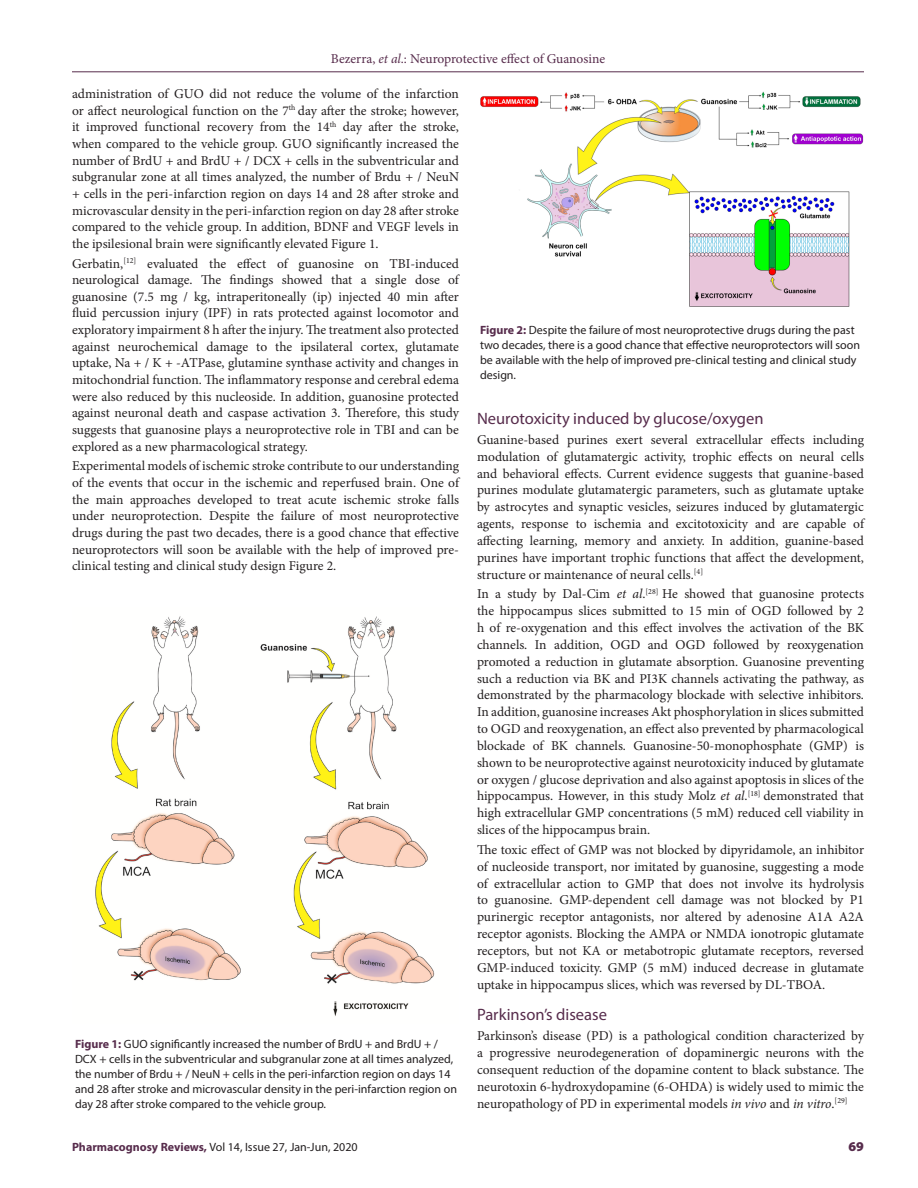
<style>
.page{position:relative;width:918px;height:1188px;background:#fff}
.page>*{position:absolute;margin:0;border:0;box-sizing:border-box;transform-origin:0 0}
._2_HD{font:16.5px "Myriad Pro";color:#572c4c}
.TXT{font:13.5px/16.8px "Minion Pro";color:#231f20;text-align:justify}
.t1{font:13.5px "Minion Pro";color:#572c4c}
.t2{font:900 13.5px "Myriad Pro";color:#572c4c}
.FIG_CAP{font:12px/15px "Myriad Pro";color:#231f20}
.s1{font-style:italic}
.s2{font-weight:700;color:#572c4c}
</style>
<div class="page">
<hr style="left:72px;top:72px;width:792px;height:1px;background:#572c4c">
<img style="left:480px;top:91px;width:384px;height:216px">
<img style="left:95px;top:616px;width:340px;height:400px">
<p class="t1" style="left:331px;top:50px;width:276px">Bezerra, <span class="s1">et al</span>.: Neuroprotective effect of Guanosine</p>
<p class="TXT" style="left:72px;top:85px;width:389px">administration of GUO did not reduce the volume of the infarction or affect neurological function on the 7<sup>th</sup> day after the stroke; however, it improved functional recovery from the 14<sup>th</sup> day after the stroke, when compared to the vehicle group. GUO significantly increased the number of BrdU + and BrdU + / DCX + cells in the subventricular and subgranular zone at all times analyzed, the number of Brdu + / NeuN + cells in the peri-infarction region on days 14 and 28 after stroke and microvascular density in the peri-infarction region on day 28 after stroke compared to the vehicle group. In addition, BDNF and VEGF levels in the ipsilesional brain were significantly elevated Figure 1.</p>
<p class="TXT" style="left:72px;top:255px;width:389px">Gerbatin,<sup>[12]</sup> evaluated the effect of guanosine on TBI-induced neurological damage. The findings showed that a single dose of guanosine (7.5 mg / kg, intraperitoneally (ip) injected 40 min after fluid percussion injury (IPF) in rats protected against locomotor and exploratory impairment 8 h after the injury. The treatment also protected against neurochemical damage to the ipsilateral cortex, glutamate uptake, Na + / K + -ATPase, glutamine synthase activity and changes in mitochondrial function. The inflammatory response and cerebral edema were also reduced by this nucleoside. In addition, guanosine protected against neuronal death and caspase activation 3. Therefore, this study suggests that guanosine plays a neuroprotective role in TBI and can be explored as a new pharmacological strategy.</p>
<p class="TXT" style="left:72px;top:458px;width:389px">Experimental models of ischemic stroke contribute to our understanding of the events that occur in the ischemic and reperfused brain. One of the main approaches developed to treat acute ischemic stroke falls under neuroprotection. Despite the failure of most neuroprotective drugs during the past two decades, there is a good chance that effective neuroprotectors will soon be available with the help of improved pre&shy;clinical testing and clinical study design Figure 2.</p>
<p class="FIG_CAP" style="left:75px;top:1036px;width:384px"><span class="s2">Figure 1:</span> GUO significantly increased the number of BrdU + and BrdU + / DCX + cells in the subventricular and subgranular zone at all times analyzed, the number of Brdu + / NeuN + cells in the peri-infarction region on days 14 and 28 after stroke and microvascular density in the peri-infarction region on day 28 after stroke compared to the vehicle group.</p>
<p class="FIG_CAP" style="left:480px;top:322px;width:382px"><span class="s2">Figure 2:</span> Despite the failure of most neuroprotective drugs during the past two decades, there is a good chance that effective neuroprotectors will soon be available with the help of improved pre-clinical testing and clinical study design.</p>
<p class="_2_HD" style="left:477px;top:408px;width:288px">Neurotoxicity induced by glucose/oxygen</p>
<p class="TXT" style="left:477px;top:431px;width:389px">Guanine-based purines exert several extracellular effects including modulation of glutamatergic activity, trophic effects on neural cells and behavioral effects. Current evidence suggests that guanine-based purines modulate glutamatergic parameters, such as glutamate uptake by astrocytes and synaptic vesicles, seizures induced by glutamatergic agents, response to ischemia and excitotoxicity and are capable of affecting learning, memory and anxiety. In addition, guanine-based purines have important trophic functions that affect the development, structure or maintenance of neural cells.<sup>[4]</sup></p>
<p class="TXT" style="left:477px;top:586px;width:389px">In a study by Dal-Cim <span class="s1">et al</span>.<sup>[28]</sup> He showed that guanosine protects the hippocampus slices submitted to 15 min of OGD followed by 2 h of re-oxygenation and this effect involves the activation of the BK channels. In addition, OGD and OGD followed by reoxygenation promoted a reduction in glutamate absorption. Guanosine preventing such a reduction via BK and PI3K channels activating the pathway, as demonstrated by the pharmacology blockade with selective inhibitors.<br>In addition, guanosine increases Akt phosphorylation in slices submitted to OGD and reoxygenation, an effect also prevented by pharmacological blockade of BK channels. Guanosine-50-monophosphate (GMP) is shown to be neuroprotective against neurotoxicity induced by glutamate or oxygen / glucose deprivation and also against apoptosis in slices of the hippocampus. However, in this study Molz <span class="s1">et al</span>.<sup>[18]</sup> demonstrated that high extracellular GMP concentrations (5 mM) reduced cell viability in slices of the hippocampus brain.</p>
<p class="TXT" style="left:477px;top:841px;width:389px">The toxic effect of GMP was not blocked by dipyridamole, an inhibitor of nucleoside transport, nor imitated by guanosine, suggesting a mode of extracellular action to GMP that does not involve its hydrolysis to guanosine. GMP-dependent cell damage was not blocked by P1 purinergic receptor antagonists, nor altered by adenosine A1A A2A receptor agonists. Blocking the AMPA or NMDA ionotropic glutamate receptors, but not KA or metabotropic glutamate receptors, reversed GMP-induced toxicity. GMP (5 mM) induced decrease in glutamate uptake in hippocampus slices, which was reversed by DL-TBOA.</p>
<p class="_2_HD" style="left:477px;top:1005px;width:131px">Parkinson’s disease</p>
<p class="TXT" style="left:477px;top:1028px;width:389px">Parkinson’s disease (PD) is a pathological condition characterized by a progressive neurodegeneration of dopaminergic neurons with the consequent reduction of the dopamine content to black substance. The neurotoxin 6-hydroxydopamine (6-OHDA) is widely used to mimic the neuropathology of PD in experimental models <span class="s1">in vivo</span> and <span class="s1">in vitro</span>.<sup>[29]</sup></p>
<p class="FIG_CAP" style="left:72px;top:1139px;width:287px"><span class="s2">Pharmacognosy Reviews,</span> Vol 14, Issue 27, Jan-Jun, 2020</p>
<p class="t2" style="left:849px;top:1137px;width:17px">69</p>
</div>
